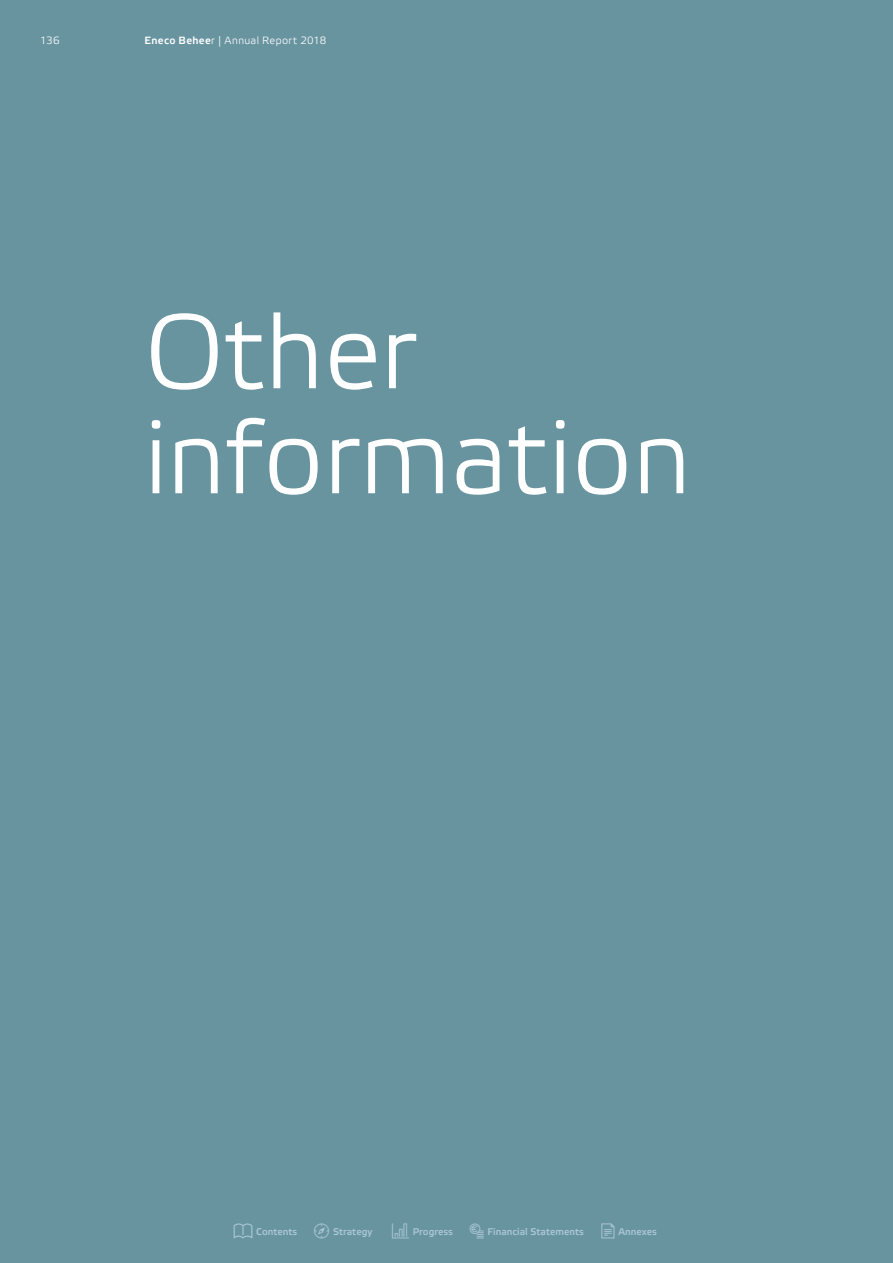
<style>
.page{position:relative;width:893px;height:1263px;background:#6894a0}
.page>*{position:absolute;margin:0;border:0;box-sizing:border-box;transform-origin:0 0}
.t1{font:105px/105px "Etelka Light Pro";color:#fff}
.t2{font:10.5px "Etelka Light Pro";letter-spacing:.035em;color:#fff}
.t3{font:9.75px "Etelka Medium Pro";color:#aac6d6}
.s1{font-family:"Etelka Medium Pro"}
.s2{font-family:"Icon Eneco";font-size:15px}
</style>
<div class="page">
<p class="t2" style="left:40px;top:35px;width:21px">136</p>
<p class="t2" style="left:145px;top:35px;width:183px"><span class="s1">Eneco Behee</span>r | Annual Report 2018</p>
<h1 class="t1" style="left:145px;top:306px;width:548px">Other information</h1>
<p class="t3" style="left:234px;top:1226px;width:140px"><span class="s2">N</span> Contents <span class="s2">C</span> Strategy</p>
<p class="t3" style="left:392px;top:1226px;width:267px"><span class="s2">O</span> Progress <span class="s2">Q</span> Financial Statements <span class="s2">S</span> Annexes</p>
</div>
